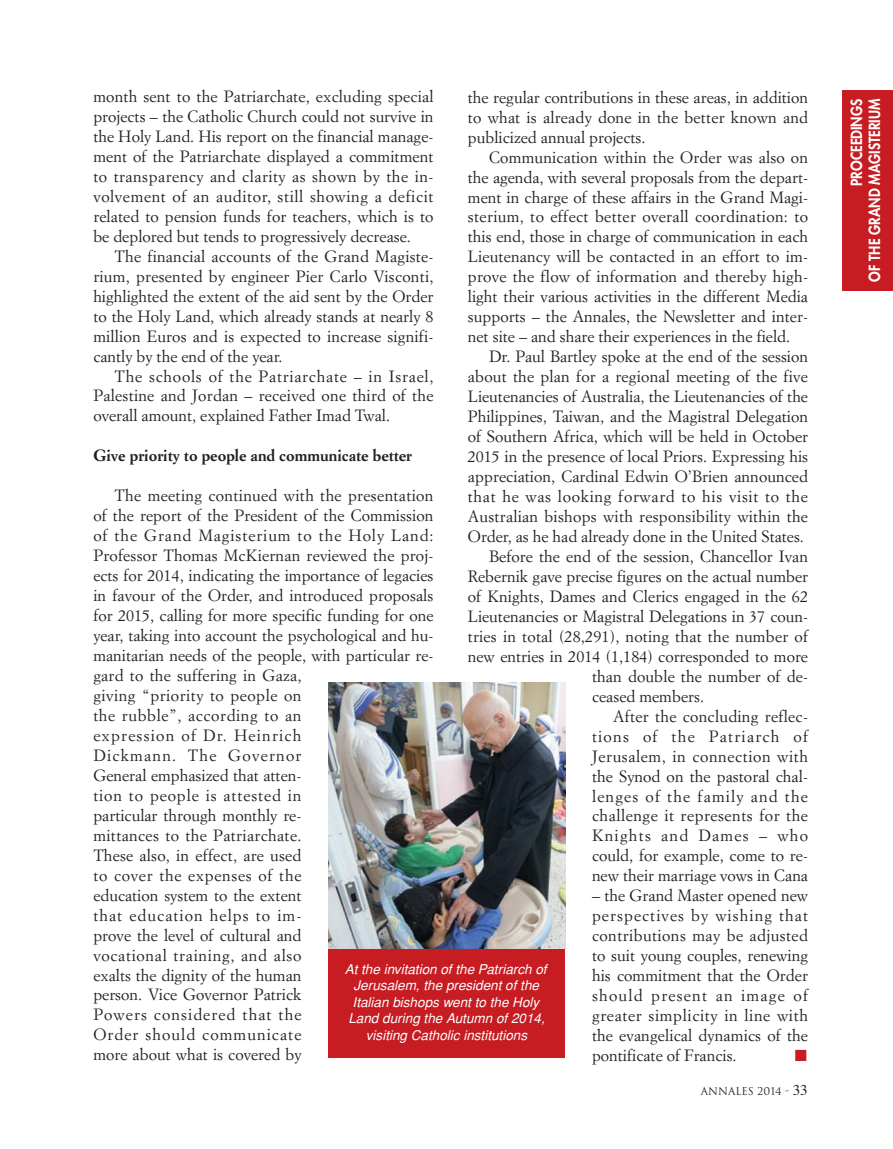
<style>
.page{position:relative;width:893px;height:1149px;background:#fff}
.page>*{position:absolute;margin:0;border:0;box-sizing:border-box;transform-origin:0 0}
.t1{font:16.05px/20px "Simoncini Garamond";letter-spacing:.005em;color:#231f20;text-align:justify}
.t2{font:700 16.05px "Simoncini Garamond";color:#231f20}
.t3{font:16.05px "Simoncini Garamond";letter-spacing:.075em;color:#231f20}
.t4{font:16.05px "Simoncini Garamond";letter-spacing:.04em;color:#231f20}
.t5{font:16.05px "Simoncini Garamond";letter-spacing:.03em;color:#231f20}
.t6{font:16.05px "Simoncini Garamond";letter-spacing:.035em;color:#231f20}
.t7{font:16.05px "Simoncini Garamond";letter-spacing:.07em;color:#231f20}
.t8{font:16.05px "Zapf Dingbats";color:#c61c22}
.t9{font:800 15px/18px "Futura";color:#fff;text-align:right;scale:.91 1}
.t10{font:italic 13.5px/16.5px "Helvetica";color:#fff;text-align:center}
.t11{font:10.5px "Trajan";color:#231f20}
.s1{font-family:"Times";font-size:15px}
</style>
<div class="page">
<div style="left:843px;top:90px;width:50px;height:200px;background:#c61c22"></div>
<img style="left:328px;top:682px;width:237px;height:266px">
<div style="left:328px;top:948px;width:237px;height:109px;background:#c61c22"></div>
<p class="t1" style="left:93px;top:88px;width:342px">month sent to the Patriarchate, excluding special projects – the Catholic Church could not survive in the Holy Land. His report on the financial manage&shy;ment of the Patriarchate displayed a commitment to transparency and clarity as shown by the in&shy;volvement of an auditor, still showing a deficit related to pension funds for teachers, which is to be deplored but tends to progressively decrease.</p>
<p class="t1" style="left:93px;top:247px;width:342px;text-indent:21px">The financial accounts of the Grand Magiste&shy;rium, presented by engineer Pier Carlo Visconti, highlighted the extent of the aid sent by the Order to the Holy Land, which already stands at nearly 8 million Euros and is expected to increase signifi&shy;cantly by the end of the year.</p>
<p class="t1" style="left:93px;top:367px;width:342px;text-indent:21px">The schools of the Patriarchate – in Israel, Palestine and Jordan – received one third of the overall amount, explained Father Imad Twal.</p>
<p class="t2" style="left:93px;top:449px;width:320px">Give priority to people and communicate better</p>
<p class="t1" style="left:93px;top:487px;width:342px;text-align:left;text-indent:21px">The meeting continued with the presentation of the report of the President of the Commission of the Grand Magisterium to the Holy Land:<br>Professor Thomas McKiernan reviewed the proj&shy;ects for 2014, indicating the importance of legacies in favour of the Order, and introduced proposals for 2015, calling for more specific funding for one year, taking into account the psychological and hu&shy;manitarian needs of the people, with particular re&shy;gard to the suffering in Gaza,<br>giving “priority to people on<br>the rubble”, according to an<br>expression of Dr. Heinrich<br>Dickmann. The Governor<br>General emphasized that atten-<br>tion to people is attested in<br>particular through monthly re-<br>mittances to the Patriarchate.<br>These also, in effect, are used<br>to cover the expenses of the<br>education system to the extent<br>that education helps to im-<br>prove the level of cultural and<br>vocational training, and also<br>exalts the dignity of the human<br>person. Vice Governor Patrick<br>Powers considered that the<br>Order should communicate<br>more about what is covered by</p>
<p class="t1" style="left:468px;top:88px;width:342px">the regular contributions in these areas, in addition to what is already done in the better known and publicized annual projects.</p>
<p class="t1" style="left:468px;top:148px;width:342px;text-indent:21px">Communication within the Order was also on the agenda, with several proposals from the depart&shy;ment in charge of these affairs in the Grand Magi&shy;sterium, to effect better overall coordination: to this end, those in charge of communication in each Lieutenancy will be contacted in an effort to im&shy;prove the flow of information and thereby high&shy;light their various activities in the different Media supports – the Annales, the Newsletter and inter&shy;net site – and share their experiences in the field.</p>
<p class="t1" style="left:489px;top:348px;width:320px">Dr. Paul Bartley spoke at the end of the session</p>
<p class="t1" style="left:468px;top:368px;width:342px">about the plan for a regional meeting of the five</p>
<p class="t1" style="left:468px;top:387px;width:342px">Lieutenancies of Australia, the Lieutenancies of the</p>
<p class="t1" style="left:468px;top:407px;width:342px">Philippines, Taiwan, and the Magistral Delegation</p>
<p class="t1" style="left:468px;top:427px;width:342px">of Southern Africa, which will be held in October</p>
<p class="t1" style="left:468px;top:447px;width:342px">2015 in the presence of local Priors. Expressing his</p>
<p class="t1" style="left:468px;top:467px;width:342px">appreciation, Cardinal Edwin O’Brien announced</p>
<p class="t4" style="left:468px;top:489px;width:342px">that he was looking forward to his visit to the</p>
<p class="t1" style="left:468px;top:507px;width:342px">Australian bishops with responsibility within the</p>
<p class="t1" style="left:468px;top:527px;width:338px">Order, as he had already done in the United States.</p>
<p class="t1" style="left:489px;top:547px;width:320px">Before the end of the session, Chancellor Ivan</p>
<p class="t1" style="left:468px;top:567px;width:342px">Rebernik gave precise figures on the actual number</p>
<p class="t1" style="left:468px;top:587px;width:342px">of Knights, Dames and Clerics engaged in the 62</p>
<p class="t1" style="left:468px;top:607px;width:342px">Lieutenancies or Magistral Delegations in 37 coun-</p>
<p class="t1" style="left:468px;top:627px;width:342px">tries in total (28,291), noting that the number of</p>
<p class="t1" style="left:468px;top:647px;width:342px">new entries in 2014 (1,184) corresponded to more</p>
<p class="t1" style="left:592px;top:667px;width:218px">than double the number of de-</p>
<p class="t1" style="left:592px;top:687px;width:113px">ceased members.</p>
<p class="t1" style="left:613px;top:707px;width:196px">After the concluding reflec-</p>
<p class="t3" style="left:592px;top:729px;width:218px">tions of the Patriarch of</p>
<p class="t6" style="left:592px;top:749px;width:218px">Jerusalem, in connection with</p>
<p class="t1" style="left:592px;top:767px;width:218px">the Synod on the pastoral chal-</p>
<p class="t7" style="left:592px;top:789px;width:218px">lenges of the family and the</p>
<p class="t5" style="left:592px;top:808px;width:218px">challenge it represents for the</p>
<p class="t3" style="left:592px;top:828px;width:218px">Knights and Dames – who</p>
<p class="t1" style="left:592px;top:846px;width:218px">could, for example, come to re-</p>
<p class="t1" style="left:592px;top:866px;width:218px">new their marriage vows in Cana</p>
<p class="t1" style="left:592px;top:886px;width:218px">– the Grand Master opened new perspectives by wishing that contributions may be adjusted to suit young couples, renewing his commitment that the Order should present an image of greater simplicity in line with the evangelical dynamics of the pontificate of Francis.</p>
<p class="t10" style="left:345px;top:961px;width:206px">At the invitation of the Patriarch of<br>Jerusalem, the president of the<br>Italian bishops went to the Holy<br>Land during the Autumn of 2014, visiting Catholic institutions</p>
<p class="t8" style="left:795px;top:1047px;width:14px">■</p>
<p class="t11" style="left:701px;top:1084px;width:108px">ANNALES 2014 - <span class="s1">33</span></p>
<p class="t9" style="left:849px;top:281px;width:202px;rotate:-90deg">PROCEEDINGS<br>OF THE GRAND MAGISTERIUM</p>
</div>
